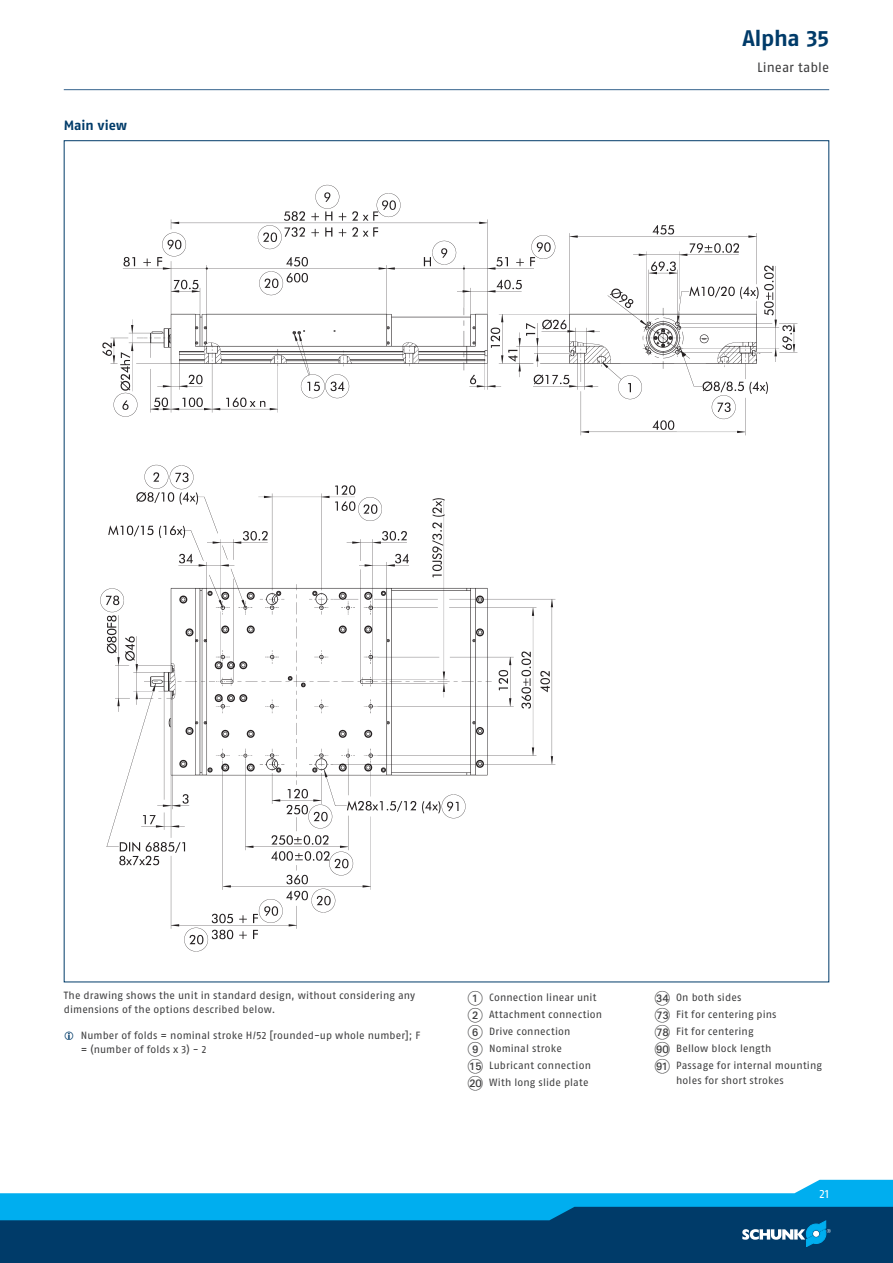
<style>
.page{position:relative;width:893px;height:1263px;background:#fff}
.page>*{position:absolute;margin:0;border:0;box-sizing:border-box;transform-origin:0 0}
.t1{font:700 22.5px "SCHUNK Fago Pro";letter-spacing:-.015em;color:#003b69}
.t2{font:13.5px "SCHUNK Fago Pro";color:#3e3e3f}
.t3{font:700 13.5px "SCHUNK Fago Pro";letter-spacing:-.005em;color:#003b69}
.t4{font:12px "SCHUNK Fago Pro";color:#fff}
.t5{font:10.5px/17px "SCHUNK Fago Pro";letter-spacing:.015em;color:#3e3e3f}
.s1{font-family:"Deco Numbers LH Circle";font-size:15px}
</style>
<div class="page">
<div style="left:0;top:1202px;width:893px;height:61px;background:#003b69"></div>
<svg style="left:0;top:1180px;width:893px;height:67px"></svg>
<hr style="left:64px;top:89px;width:765px;height:1px;background:#35628d">
<img style="left:100px;top:184px;width:698px;height:768px">
<p class="t3" style="left:64px;top:117px;width:65px">Main view</p>
<h1 class="t1" style="left:743px;top:24px;width:88px">Alpha 35</h1>
<p class="t2" style="left:757px;top:60px;width:74px">Linear table</p>
<p class="t5" style="left:64px;top:988px;width:353px;line-height:14.2px">The drawing shows the unit in standard design, without considering any dimensions of the options described below.</p>
<p class="t5" style="left:81px;top:1028px;width:341px;line-height:14.2px">Number of folds = nominal stroke H/52 [rounded-up whole number]; F = (number of folds x 3) - 2</p>
<p class="t5" style="left:468px;top:989px;width:136px"><span class="s1">1</span> Connection linear unit<br><span class="s1">2</span> Attachment connection<br><span class="s1">6</span> Drive connection<br><span class="s1">9</span> Nominal stroke<br><span class="s1">AO</span> Lubricant connection<br><span class="s1">BT</span> With long slide plate</p>
<p class="t5" style="left:655px;top:989px;width:169px"><span class="s1">CN</span> On both sides<br><span class="s1">GM</span> Fit for centering pins<br><span class="s1">GR</span> Fit for centering<br><span class="s1">IT</span> Bellow block length<br><span class="s1">IK</span> Passage for internal mounting</p>
<p class="t5" style="left:676px;top:1071px;width:109px">holes for short strokes</p>
<p class="t4" style="left:819px;top:1186px;width:11px">21</p>
</div>
